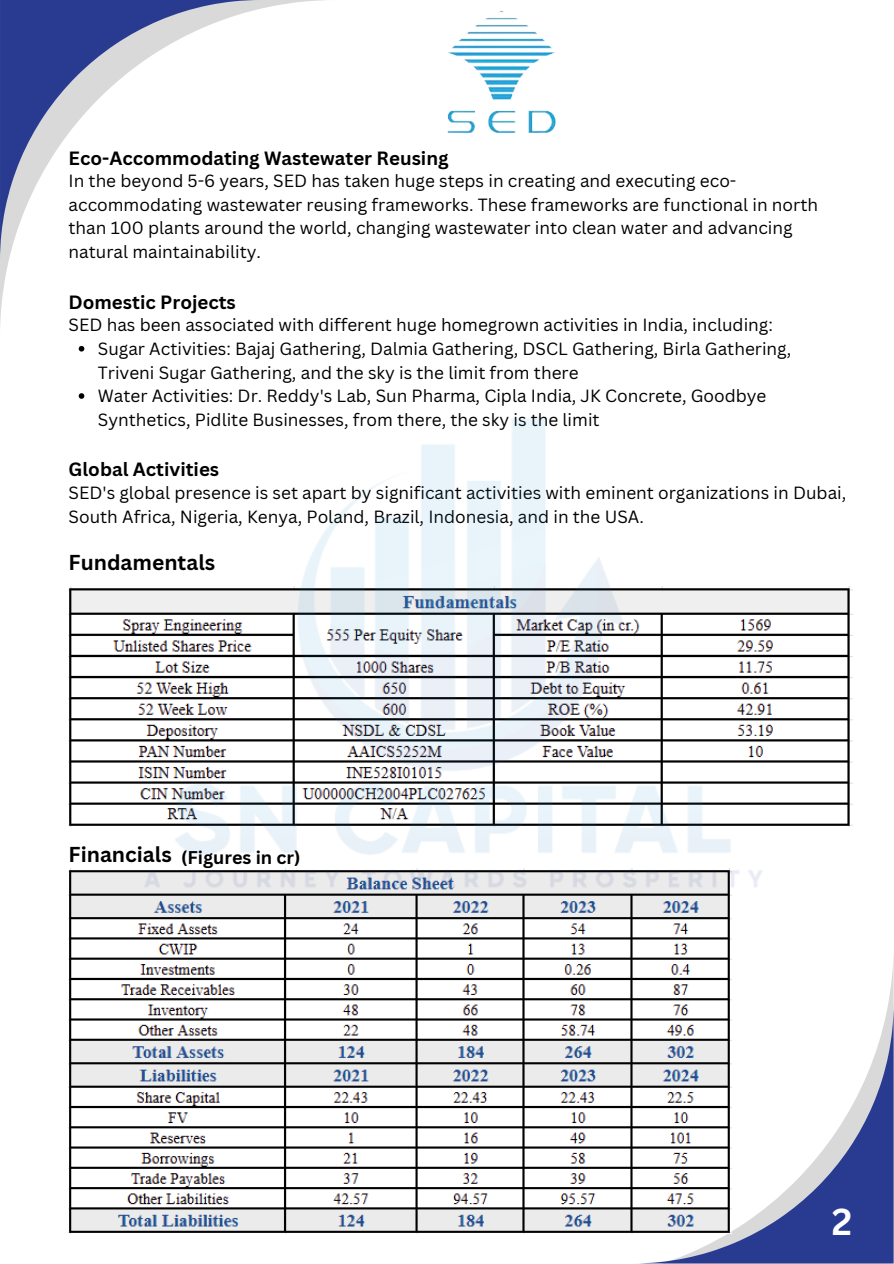
<style>
.page{position:relative;width:894px;height:1264px;background:#fff}
.page>*{position:absolute;margin:0;border:0;box-sizing:border-box;transform-origin:0 0}
.t1{font:700 36.6px "Canva Sans";color:#fff}
.t2{font:700 21px "Canva Sans";color:#000}
.t3{font:700 18.75px "Canva Sans";color:#000}
.t4{font:700 18px "Canva Sans";color:#000}
.t5{font:17.25px/23.7px "Canva Sans";color:#000}
</style>
<div class="page">
<svg style="left:0;top:0;width:325px;height:325px"></svg>
<svg style="left:0;top:0;width:261px;height:261px"></svg>
<svg style="left:632px;top:1002px;width:261px;height:261px"></svg>
<svg style="left:79px;top:346px;width:5px;height:5px"></svg>
<svg style="left:79px;top:393px;width:5px;height:6px"></svg>
<img style="left:447px;top:10px;width:109px;height:123px">
<img style="left:69px;top:586px;width:783px;height:240px">
<img style="left:69px;top:868px;width:662px;height:365px">
<img style="left:105px;top:419px;width:699px;height:499px">
<p class="t3" style="left:69px;top:145px;width:381px">Eco-Accommodating Wastewater Reusing</p>
<p class="t5" style="left:69px;top:169px;width:750px">In the beyond 5-6 years, SED has taken huge steps in creating and executing eco&shy;accommodating wastewater reusing frameworks. These frameworks are functional in north than 100 plants around the world, changing wastewater into clean water and advancing natural maintainability.</p>
<p class="t3" style="left:69px;top:289px;width:169px">Domestic Projects</p>
<p class="t5" style="left:69px;top:313px;width:705px">SED has been associated with different huge homegrown activities in India, including:</p>
<p class="t5" style="left:98px;top:336px;width:694px">Sugar Activities: Bajaj Gathering, Dalmia Gathering, DSCL Gathering, Birla Gathering,<br>Triveni Sugar Gathering, and the sky is the limit from there</p>
<p class="t5" style="left:98px;top:383px;width:670px">Water Activities: Dr. Reddy's Lab, Sun Pharma, Cipla India, JK Concrete, Goodbye<br>Synthetics, Pidlite Businesses, from there, the sky is the limit</p>
<p class="t3" style="left:69px;top:456px;width:152px">Global Activities</p>
<p class="t5" style="left:69px;top:480px;width:779px">SED's global presence is set apart by significant activities with eminent organizations in Dubai,<br>South Africa, Nigeria, Kenya, Poland, Brazil, Indonesia, and in the USA.</p>
<p class="t2" style="left:69px;top:547px;width:148px">Fundamentals</p>
<p class="t2" style="left:69px;top:840px;width:105px">Financials</p>
<p class="t4" style="left:181px;top:845px;width:121px">(Figures in cr)</p>
<p class="t1" style="left:831px;top:1195px;width:22px">2</p>
</div>
